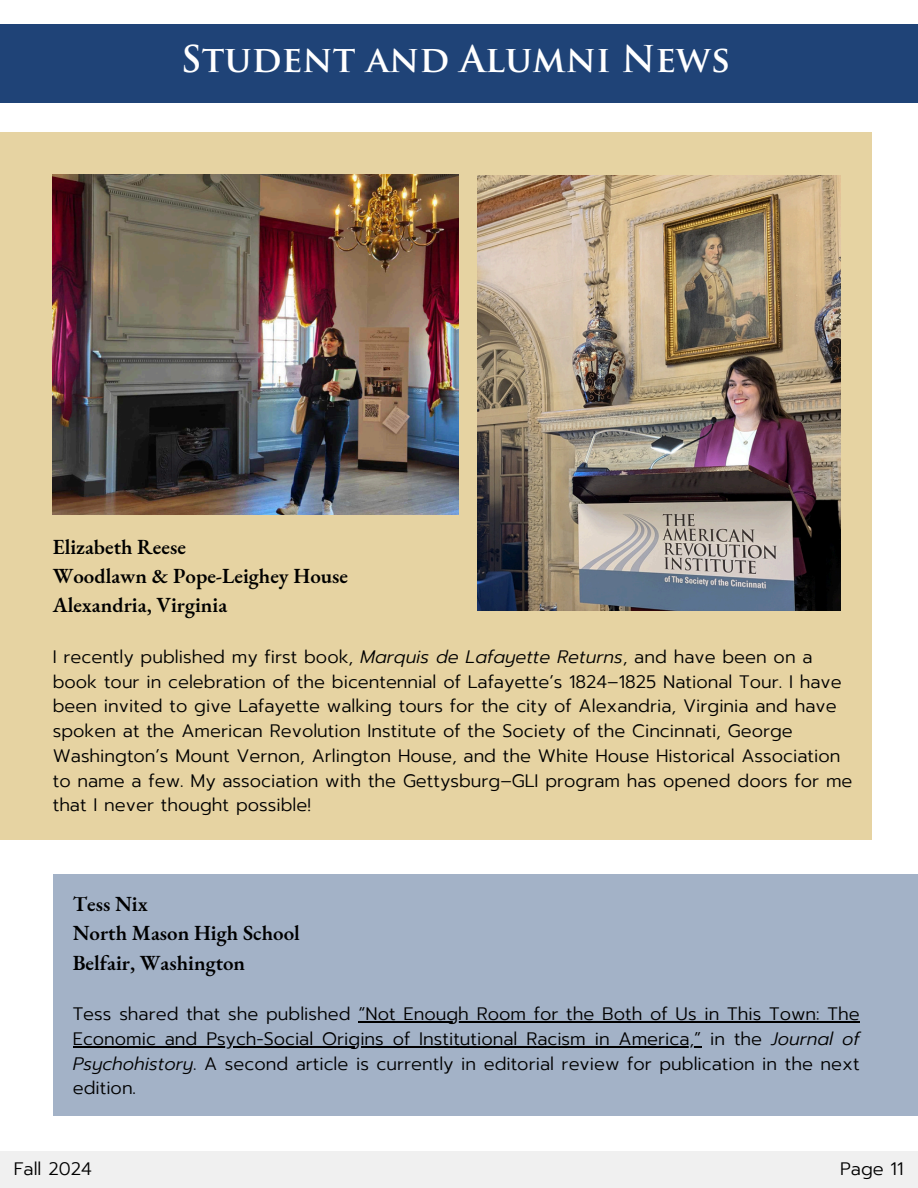
<style>
.page{position:relative;width:918px;height:1188px;background:#fff}
.page>*{position:absolute;margin:0;border:0;box-sizing:border-box;transform-origin:0 0}
.t1{font:700 36px "Trajan Pro";color:#fff}
.t2{font:600 21px/29.2px "EB Garamond";color:#000}
.t3{font:300 18px/24.8px "Prompt";color:#000}
.s1{font-style:italic}
</style>
<div class="page">
<div style="left:0;top:24px;width:918px;height:79px;background:#1f4377"></div>
<div style="left:0;top:1151px;width:918px;height:37px;background:#f0f0f0"></div>
<div style="left:0;top:132px;width:871px;height:708px;background:#e6d3a2"></div>
<img style="left:53px;top:174px;width:406px;height:341px">
<img style="left:477px;top:175px;width:363px;height:435px">
<div style="left:53px;top:875px;width:865px;height:241px;background:#a3b2c7"></div>
<hr style="left:358px;top:1021px;width:502px;height:1px;background:#000">
<hr style="left:73px;top:1046px;width:628px;height:1px;background:#000">
<h1 class="t1" style="left:181px;top:45px;width:551px">Student and Alumni News</h1>
<p class="t2" style="left:53px;top:532px;width:297px">Elizabeth Reese<br>Woodlawn &amp; Pope-Leighey House<br>Alexandria, Virginia</p>
<h2 class="t3" style="left:53px;top:644px;width:801px">I recently published my first book, <span class="s1">Marquis de Lafayette Returns</span>, and have been on a book tour in celebration of the bicentennial of Lafayette’s 1824–1825 National Tour. I have been invited to give Lafayette walking tours for the city of Alexandria, Virginia and have spoken at the American Revolution Institute of the Society of the Cincinnati, George Washington’s Mount Vernon, Arlington House, and the White House Historical Association to name a few. My association with the Gettysburg–GLI program has opened doors for me that I never thought possible!</h2>
<p class="t2" style="left:73px;top:889px;width:229px">Tess Nix<br>North Mason High School<br>Belfair, Washington</p>
<p class="t3" style="left:73px;top:1002px;width:788px;text-align:justify">Tess shared that she published “Not Enough Room for the Both of Us in This Town: The Economic and Psych-Social Origins of Institutional Racism in America,” in the <span class="s1">Journal of Psychohistory</span>. A second article is currently in editorial review for publication in the next edition.</p>
<p class="t3" style="left:14px;top:1157px;width:80px">Fall 2024</p>
<h2 class="t3" style="left:840px;top:1157px;width:65px">Page 11</h2>
</div>
